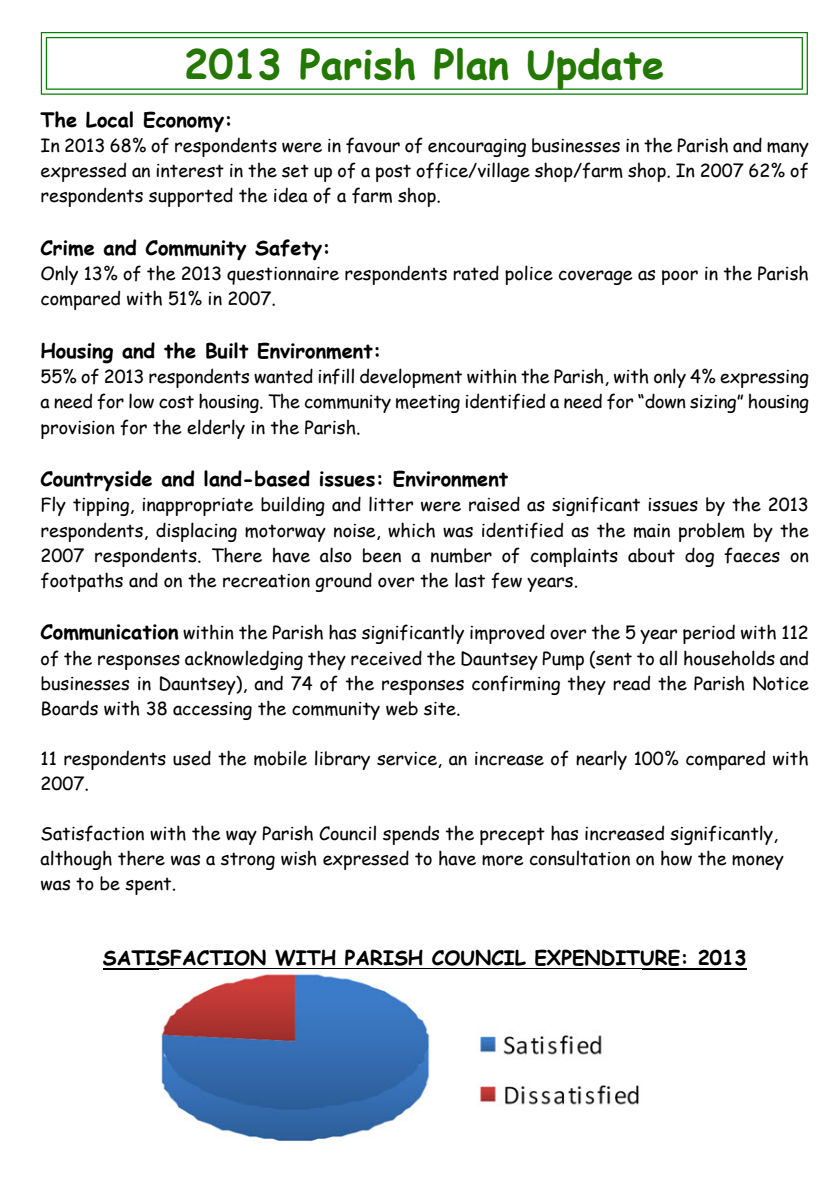
<style>
.page{position:relative;width:840px;height:1191px;background:#fff}
.page>*{position:absolute;margin:0;border:0;box-sizing:border-box;transform-origin:0 0}
.t1{font:700 40px "Comic Sans MS";color:#227800}
.t2{font:700 20px "Comic Sans MS";color:#000}
.t3{font:18px/25px "Comic Sans MS";color:#000;text-align:justify}
.s1{font-weight:700;font-size:20px}
</style>
<div class="page">
<svg style="left:41px;top:32px;width:766px;height:63px"></svg>
<hr style="left:103px;top:968px;width:643px;height:1px;background:#000">
<img style="left:161px;top:974px;width:478px;height:168px">
<h1 class="t1" style="left:184px;top:47px;width:481px">2013 Parish Plan Update</h1>
<p class="t2" style="left:40px;top:111px;width:193px">The Local Economy:</p>
<p class="t3" style="left:40px;top:135px;width:769px">In 2013 68% of respondents were in favour of encouraging businesses in the Parish and many expressed an interest in the set up of a post office/village shop/farm shop. In 2007 62% of respondents supported the idea of a farm shop.</p>
<p class="t2" style="left:40px;top:239px;width:292px">Crime and Community Safety:</p>
<p class="t3" style="left:40px;top:263px;width:769px">Only 13% of the 2013 questionnaire respondents rated police coverage as poor in the Parish compared with 51% in 2007.</p>
<p class="t2" style="left:40px;top:342px;width:342px">Housing and the Built Environment:</p>
<p class="t3" style="left:40px;top:366px;width:769px">55% of 2013 respondents wanted infill development within the Parish, with only 4% expressing a need for low cost housing. The community meeting identified a need for “down sizing” housing provision for the elderly in the Parish.</p>
<p class="t2" style="left:40px;top:470px;width:469px">Countryside and land-based issues: Environment</p>
<p class="t3" style="left:40px;top:494px;width:769px">Fly tipping, inappropriate building and litter were raised as significant issues by the 2013 respondents, displacing motorway noise, which was identified as the main problem by the 2007 respondents. There have also been a number of complaints about dog faeces on footpaths and on the recreation ground over the last few years.</p>
<p class="t3" style="left:40px;top:622px;width:769px"><span class="s1">Communication</span> within the Parish has significantly improved over the 5 year period with 112 of the responses acknowledging they received the Dauntsey Pump (sent to all households and businesses in Dauntsey), and 74 of the responses confirming they read the Parish Notice Boards with 38 accessing the community web site.</p>
<p class="t3" style="left:40px;top:748px;width:769px">11 respondents used the mobile library service, an increase of nearly 100% compared with<br>2007.</p>
<p class="t3" style="left:40px;top:823px;width:744px;text-align:left">Satisfaction with the way Parish Council spends the precept has increased significantly, although there was a strong wish expressed to have more consultation on how the money was to be spent.</p>
<p class="t2" style="left:103px;top:949px;width:644px">SATISFACTION WITH PARISH COUNCIL EXPENDITURE: 2013</p>
</div>
